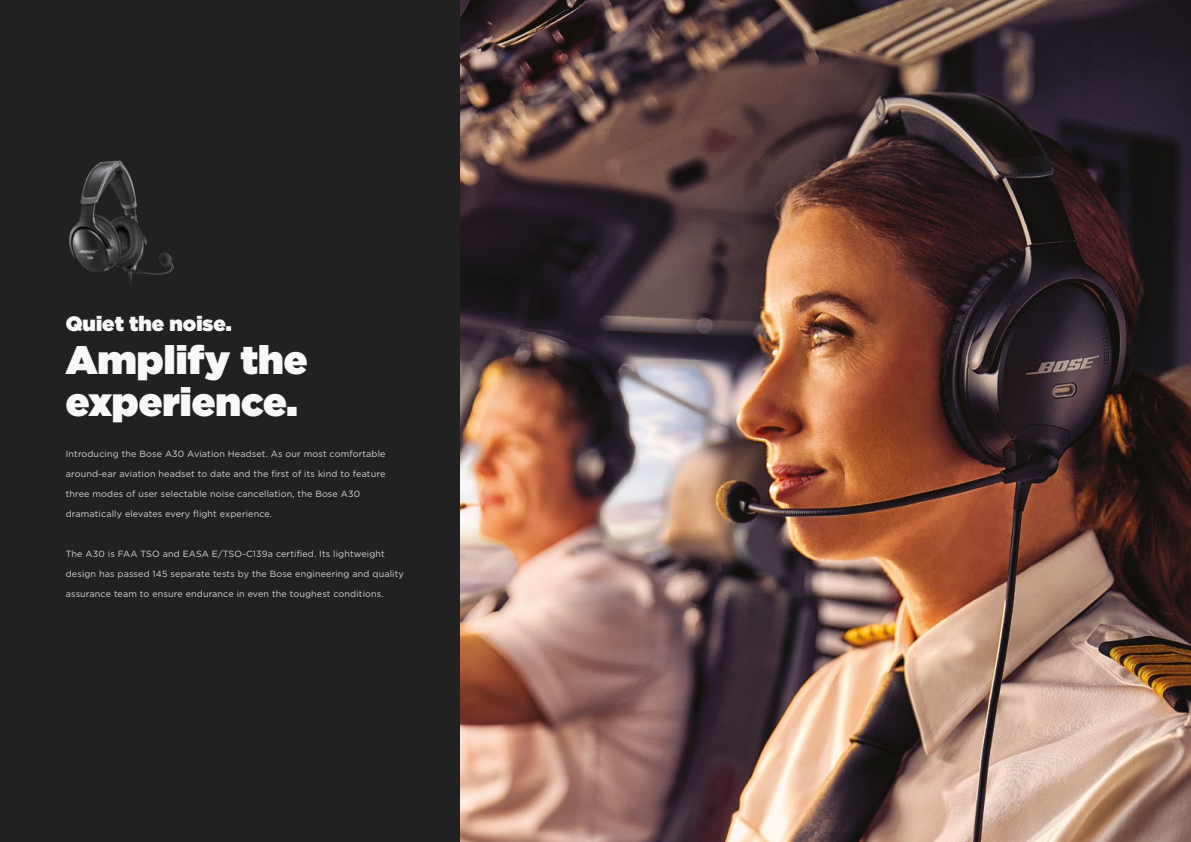
<style>
.page{position:relative;width:1191px;height:842px;background:#fff}
.page>*{position:absolute;margin:0;border:0;box-sizing:border-box;transform-origin:0 0}
.t1{font:900 39.7px/42.4px "Gotham";color:#f8f8f7}
.t2{font:900 20.8px "Gotham";color:#f8f8f7}
.t3{font:9px "Gotham";letter-spacing:.015em;color:#d7d7d8}
</style>
<div class="page">
<div style="left:0;top:0;width:513px;height:842px;background:#202120"></div>
<img style="left:69px;top:160px;width:105px;height:124px">
<img style="left:461px;top:0;width:730px;height:842px">
<h2 class="t2" style="left:66px;top:309px;width:167px">Quiet the noise.</h2>
<h1 class="t1" style="left:66px;top:338px;width:243px">Amplify the experience.</h1>
<p class="t3" style="left:66px;top:448px;width:321px">Introducing the Bose A30 Aviation Headset. As our most comfortable</p>
<p class="t3" style="left:66px;top:468px;width:321px">around-ear aviation headset to date and the first of its kind to feature</p>
<p class="t3" style="left:66px;top:488px;width:296px">three modes of user selectable noise cancellation, the Bose A30</p>
<p class="t3" style="left:66px;top:508px;width:208px">dramatically elevates every flight experience.</p>
<p class="t3" style="left:66px;top:548px;width:320px">The A30 is FAA TSO and EASA E/TSO-C139a certified. Its lightweight</p>
<p class="t3" style="left:66px;top:568px;width:339px">design has passed 145 separate tests by the Bose engineering and quality</p>
<p class="t3" style="left:66px;top:588px;width:319px">assurance team to ensure endurance in even the toughest conditions.</p>
</div>
